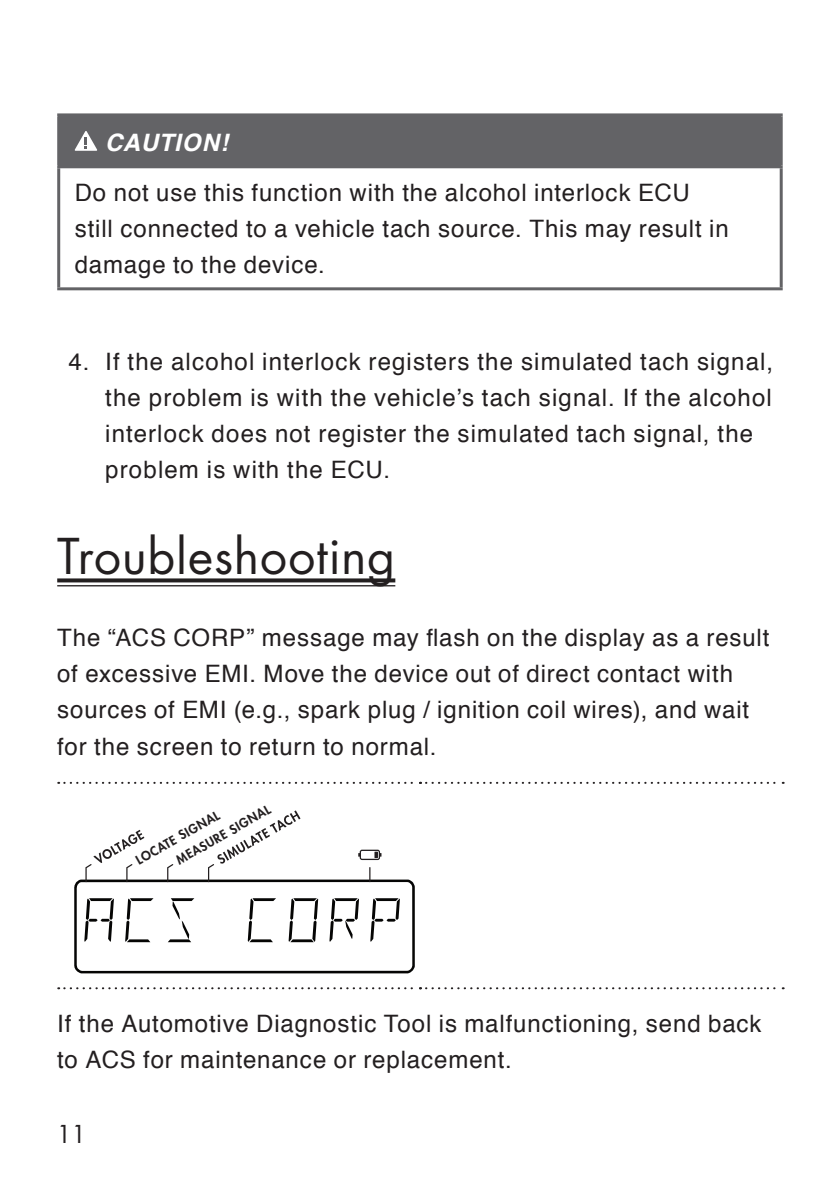
<style>
.page{position:relative;width:840px;height:1191px;background:#fff}
.page>*{position:absolute;margin:0;border:0;box-sizing:border-box;transform-origin:0 0}
.Primary_Header{font:48px "Futura Std";letter-spacing:.015em;color:#231f20}
.Body{font:24px/36px "Helvetica";letter-spacing:.04em;color:#231f20}
.White_Warnings_cauti{font:italic 700 24px "Helvetica";letter-spacing:.03em;color:#fff}
.t1{font:24px "Futura Std";color:#231f20}
.t2{font:800 12.4px/19.6px "Futura Std";color:#231f20}
</style>
<div class="page">
<svg style="left:57px;top:578px;width:338px;height:4px"></svg>
<hr style="left:57px;top:585px;width:338px;height:1px;background:#231f20">
<div style="left:59px;top:115px;width:721px;height:52px;background:#636366"></div>
<hr style="left:57px;top:168px;width:3px;height:119px;background:#636366">
<hr style="left:779px;top:168px;width:3px;height:119px;background:#636366">
<hr style="left:57px;top:287px;width:725px;height:3px;background:#636366">
<hr style="left:57px;top:113px;width:725px;height:3px;background:#636366">
<hr style="left:57px;top:116px;width:3px;height:49px;background:#636366">
<hr style="left:779px;top:116px;width:3px;height:49px;background:#636366">
<hr style="left:57px;top:165px;width:725px;height:3px;background:#636366">
<svg style="left:75px;top:131px;width:22px;height:20px"></svg>
<svg style="left:58px;top:782px;width:725px;height:2px"></svg>
<svg style="left:58px;top:987px;width:725px;height:2px"></svg>
<svg style="left:74px;top:810px;width:340px;height:163px"></svg>
<p class="White_Warnings_cauti" style="left:105px;top:123px;width:124px">CAUTION!</p>
<p class="Body" style="left:75px;top:175px;width:655px">Do not use this function with the alcohol interlock ECU still connected to a vehicle tach source. This may result in damage to the device.</p>
<p class="Body" style="left:105px;top:345px;width:669px;text-indent:-37px">4. If the alcohol interlock registers the simulated tach signal, the problem is with the vehicle’s tach signal. If the alcohol interlock does not register the simulated tach signal, the problem is with the ECU.</p>
<p class="Primary_Header" style="left:57px;top:526px;width:339px">Troubleshooting</p>
<p class="Body" style="left:57px;top:621px;width:713px">The “ACS CORP” message may flash on the display as a result of excessive EMI. Move the device out of direct contact with sources of EMI (e.g., spark plug / ignition coil wires), and wait for the screen to return to normal.</p>
<p class="t2" style="left:163px;top:834px;width:107px;text-indent:-35px;rotate:-29deg">LOCATE SIGNAL<br>MEASURE SIGNAL</p>
<p class="Body" style="left:57px;top:1006px;width:705px">If the Automotive Diagnostic Tool is malfunctioning, send back to ACS for maintenance or replacement.</p>
<p class="t1" style="left:57px;top:1118px;width:31px">11</p>
</div>
